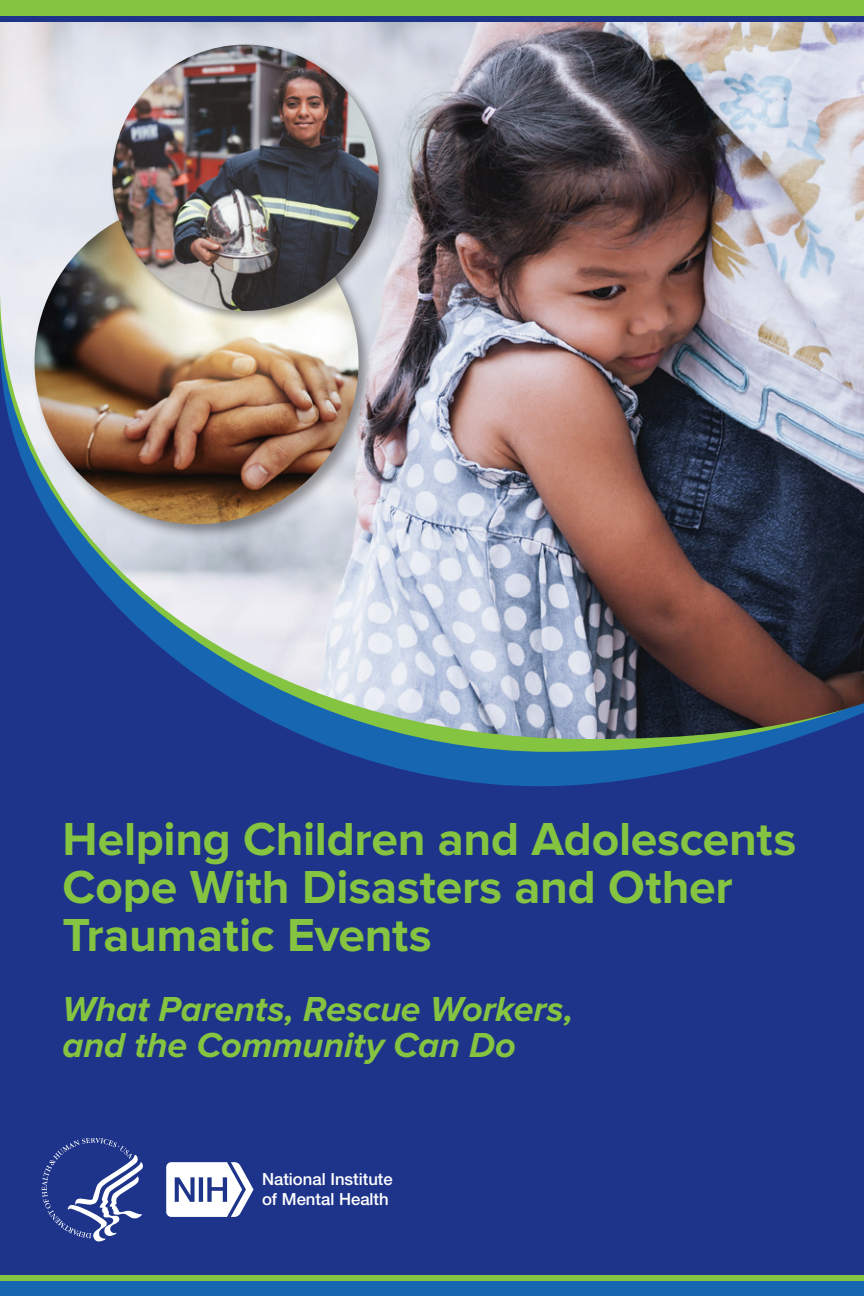
<style>
.page{position:relative;width:864px;height:1296px;background:#1e348a}
.page>*{position:absolute;margin:0;border:0;box-sizing:border-box;transform-origin:0 0}
.t1{font:700 48px/48px "Proxima Nova";letter-spacing:-.005em;color:#84c440}
.H1A{font:italic 700 36px/36px "Proxima Nova";letter-spacing:-.005em;color:#84c440}
.t2{font:500 16.6px/20px "Helvetica Neue LT Std";color:#fff}
</style>
<div class="page">
<svg style="left:344px;top:752px;width:408px;height:34px;fill:#1766b1"></svg>
<img style="left:0;top:22px;width:864px;height:717px">
<div style="left:0;top:1281px;width:864px;height:15px;background:#1766b1"></div>
<div style="left:0;top:1276px;width:864px;height:5px;background:#84c440"></div>
<div style="left:0;top:0;width:864px;height:18px;background:#84c440"></div>
<div style="left:0;top:16px;width:864px;height:5px;background:#1e348a"></div>
<div style="left:31px;top:197px;width:344px;height:343px;background:#231f20;opacity:.45"></div>
<img style="left:35px;top:200px;width:324px;height:324px;border-radius:162px">
<div style="left:110px;top:42px;width:281px;height:281px;background:#231f20;opacity:.45"></div>
<img style="left:112px;top:45px;width:267px;height:266px;border-radius:133px">
<svg style="left:42px;top:1138px;width:101px;height:104px"></svg>
<svg style="left:166px;top:1162px;width:88px;height:55px"></svg>
<h1 class="t1" style="left:63px;top:817px;width:735px">Helping Children and Adolescents<br>Cope With Disasters and Other<br>Traumatic Events</h1>
<p class="H1A" style="left:63px;top:993px;width:512px">What Parents, Rescue Workers, and the Community Can Do</p>
<p class="t2" style="left:262px;top:1169px;width:132px">National Institute of Mental Health</p>
</div>
